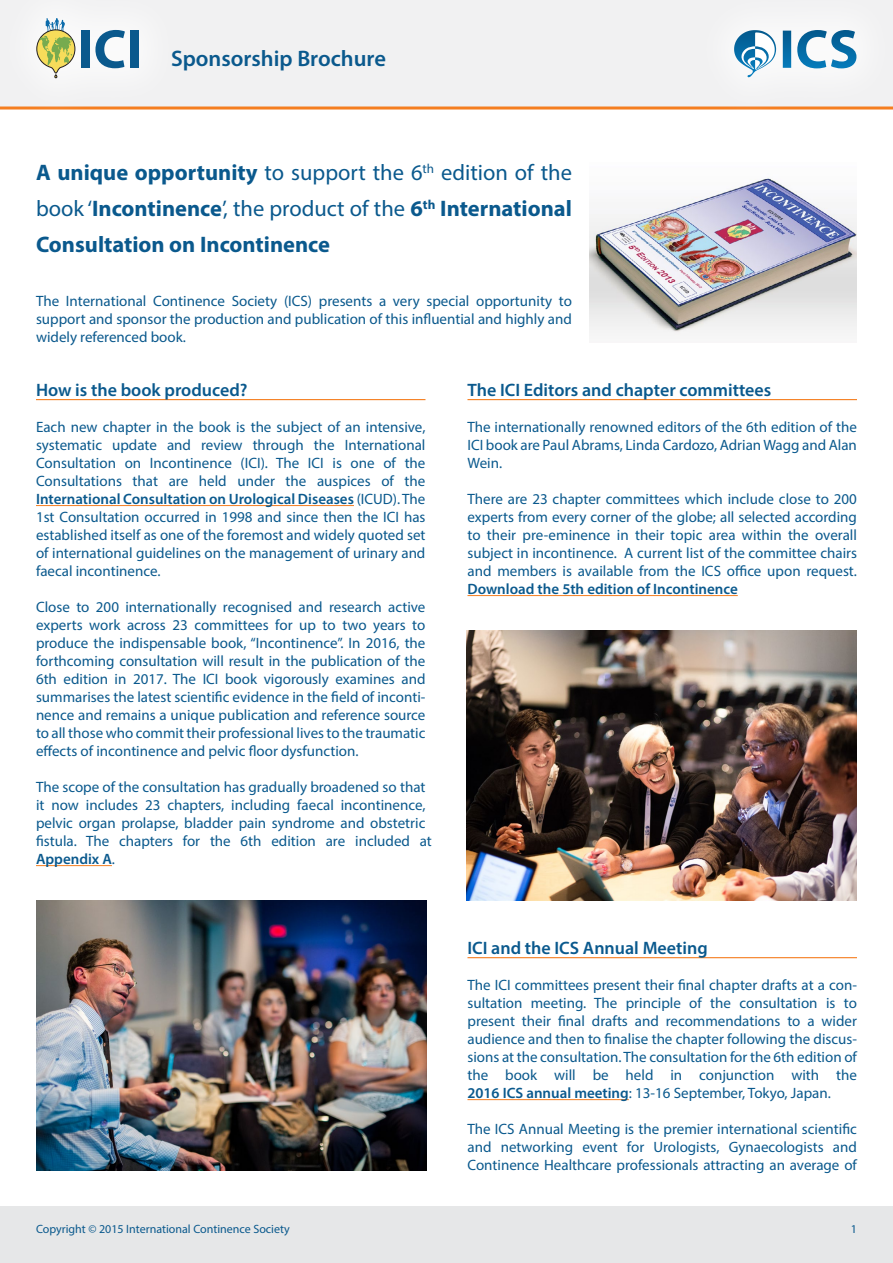
<style>
.page{position:relative;width:893px;height:1263px;background:#fff}
.page>*{position:absolute;margin:0;border:0;box-sizing:border-box;transform-origin:0 0}
.t1{font:700 22.5px/36px "Myriad Pro";color:#0a598d;text-align:justify}
.t2{font:600 22.5px "Myriad Pro";color:#0a598d}
.t3{font:600 18px "Myriad Pro";color:#0a598d}
.t4{font:15px/18px "Myriad Pro";color:#0a598d;text-align:justify}
.t5{font:600 15px "Myriad Pro";color:#0a598d}
.t6{font:12px "Myriad Pro";color:#0a598d}
.s1{font-weight:400}
.s2{font-weight:600}
</style>
<div class="page">
<div style="left:181px;top:0;width:512px;height:110px;background:#f1f1f2"></div>
<div style="left:0;top:1206px;width:893px;height:57px;background:#e6e7e8"></div>
<div style="left:693px;top:0;width:200px;height:118px;background:#fff;opacity:.7"></div>
<svg style="left:734px;top:30px;width:122px;height:47px"></svg>
<div style="left:0;top:0;width:181px;height:119px;background:#f3f3f4"></div>
<svg style="left:37px;top:18px;width:38px;height:60px"></svg>
<div style="left:81px;top:31px;width:9px;height:37px;background:#0a598d"></div>
<svg style="left:95px;top:30px;width:30px;height:38px"></svg>
<div style="left:130px;top:31px;width:8px;height:37px;background:#0a598d"></div>
<hr style="left:36px;top:399px;width:389px;height:1px;background:#f57e20">
<hr style="left:36px;top:505px;width:318px;height:1px;background:#f57e20">
<hr style="left:36px;top:865px;width:76px;height:1px;background:#f57e20">
<hr style="left:467px;top:399px;width:390px;height:1px;background:#f57e20">
<hr style="left:467px;top:595px;width:271px;height:1px;background:#f57e20">
<hr style="left:467px;top:957px;width:390px;height:1px;background:#f57e20">
<hr style="left:467px;top:1099px;width:162px;height:1px;background:#f57e20">
<img style="left:590px;top:178px;width:267px;height:157px">
<img style="left:36px;top:900px;width:390px;height:270px">
<img style="left:467px;top:630px;width:390px;height:270px">
<h1 class="t2" style="left:171px;top:44px;width:216px">Sponsorship Brochure</h1>
<h1 class="t1" style="left:36px;top:154px;width:537px">A unique opportunity <span class="s1">to support the 6</span><sup>th</sup> <span class="s1">edition of the book ‘</span>Incontinence<span class="s1">’, the product of the</span> 6<sup>th</sup> International Consultation on Incontinence</h1>
<p class="t4" style="left:36px;top:292px;width:537px">The International Continence Society (ICS) presents a very special opportunity to support and sponsor the production and publication of this influential and highly and widely referenced book.</p>
<p class="t3" style="left:36px;top:379px;width:213px">How is the book produced?</p>
<p class="t4" style="left:36px;top:418px;width:391px">Each new chapter in the book is the subject of an intensive, systematic update and review through the International Consultation on Incontinence (ICI). The ICI is one of the Consultations that are held under the auspices of the <span class="s2">International Consultation on Urological Diseases</span> (ICUD). The 1st Consultation occurred in 1998 and since then the ICI has established itself as one of the foremost and widely quoted set of international guidelines on the management of urinary and faecal incontinence.</p>
<p class="t4" style="left:36px;top:598px;width:391px">Close to 200 internationally recognised and research active experts work across 23 committees for up to two years to produce the indispensable book, “Incontinence”. In 2016, the forthcoming consultation will result in the publication of the 6th edition in 2017. The ICI book vigorously examines and summarises the latest scientific evidence in the field of inconti&shy;nence and remains a unique publication and reference source to all those who commit their professional lives to the traumatic effects of incontinence and pelvic floor dysfunction.</p>
<p class="t4" style="left:36px;top:778px;width:397px;text-align:left">The scope of the consultation has gradually broadened so that it now includes 23 chapters, including faecal incontinence, pelvic organ prolapse, bladder pain syndrome and obstetric fistula. The chapters for the 6th edition are included at <span class="s2">Appendix A</span>.</p>
<p class="t3" style="left:467px;top:379px;width:305px">The ICI Editors and chapter committees</p>
<p class="t4" style="left:467px;top:418px;width:391px">The internationally renowned editors of the 6th edition of the ICI book are Paul Abrams, Linda Cardozo, Adrian Wagg and Alan Wein.</p>
<p class="t4" style="left:467px;top:490px;width:391px">There are 23 chapter committees which include close to 200 experts from every corner of the globe; all selected according to their pre-eminence in their topic area within the overall subject in incontinence. A current list of the committee chairs and members is available from the ICS office upon request.</p>
<p class="t5" style="left:467px;top:579px;width:272px">Download the 5th edition of Incontinence</p>
<p class="t3" style="left:467px;top:937px;width:242px">ICI and the ICS Annual Meeting</p>
<p class="t4" style="left:467px;top:976px;width:391px">The ICI committees present their final chapter drafts at a con&shy;sultation meeting. The principle of the consultation is to present their final drafts and recommendations to a wider audience and then to finalise the chapter following the discus&shy;sions at the consultation. The consultation for the 6th edition of the book will be held in conjunction with the <span class="s2">2016 ICS annual meeting</span>: 13-16 September, Tokyo, Japan.</p>
<p class="t4" style="left:467px;top:1120px;width:391px">The ICS Annual Meeting is the premier international scientific and networking event for Urologists, Gynaecologists and Continence Healthcare professionals attracting an average of</p>
<p class="t6" style="left:36px;top:1222px;width:255px">Copyright © 2015 International Continence Society</p>
<p class="t6" style="left:851px;top:1222px;width:8px">1</p>
</div>
